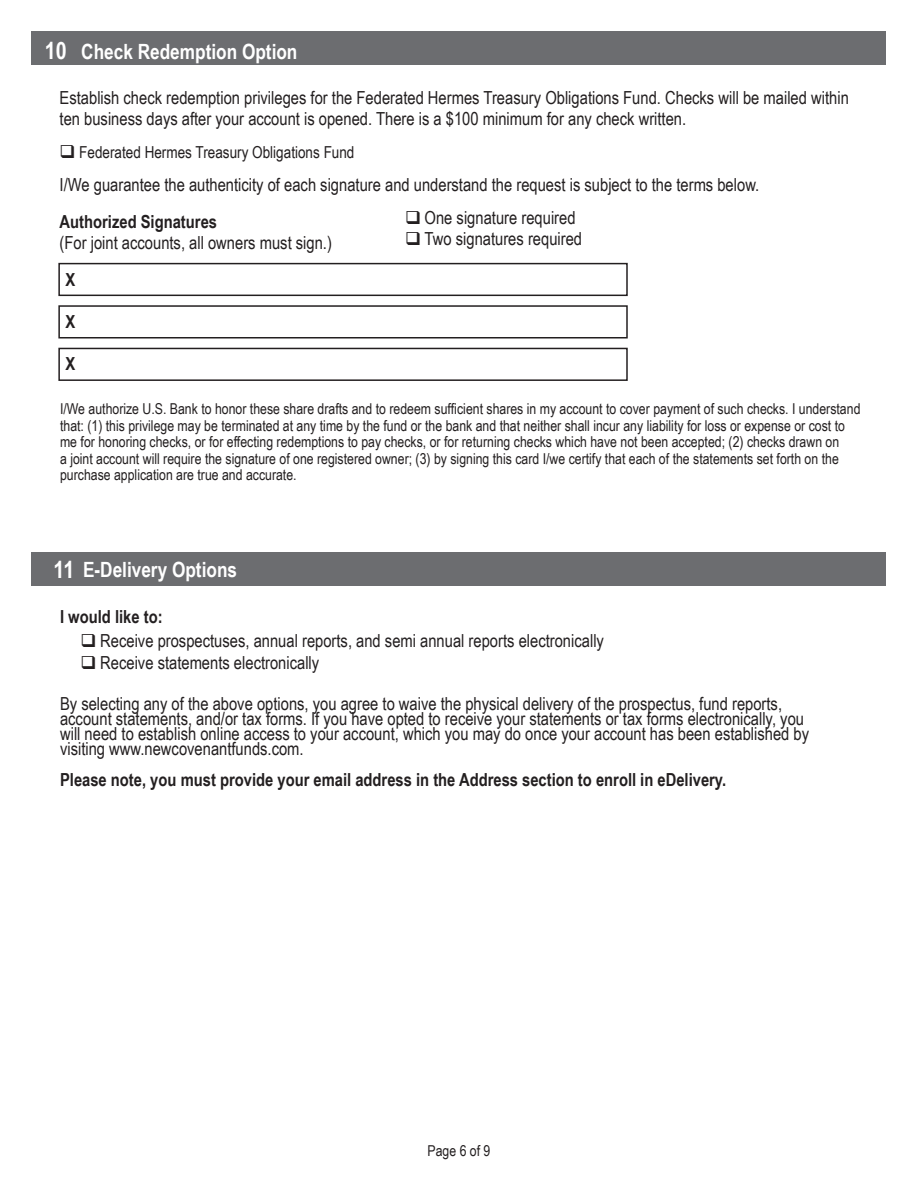
<style>
.page{position:relative;width:918px;height:1188px;background:#fff}
.page>*{position:absolute;margin:0;border:0;box-sizing:border-box;transform-origin:0 0}
.t1{font:700 24px "Arial Narrow";color:#fff}
.t2{font:700 21px "Arial Narrow";color:#fff}
.t3{font:18px/15px "Arial Narrow";color:#231f20}
.t4{font:700 18px "Arial Narrow";color:#231f20}
.t5{font:16.5px "Arial Narrow";color:#231f20}
.t6{font:15px/16.5px "Arial Narrow";color:#231f20}
</style>
<div class="page">
<div style="left:32px;top:552px;width:854px;height:34px;background:#6c6d70"></div>
<div style="left:58px;top:263px;width:570px;height:33px;border:2px solid #231f20"></div>
<div style="left:58px;top:305px;width:570px;height:34px;border:2px solid #231f20"></div>
<div style="left:58px;top:348px;width:570px;height:33px;border:2px solid #231f20"></div>
<div style="left:32px;top:32px;width:854px;height:33px;background:#6c6d70"></div>
<p class="t1" style="left:45px;top:33px;width:23px">10</p>
<p class="t2" style="left:81px;top:35px;width:218px">Check Redemption Option</p>
<p class="t3" style="left:60px;top:87px;width:791px;line-height:21px">Establish check redemption privileges for the Federated Hermes Treasury Obligations Fund. Checks will be mailed within ten business days after your account is opened. There is a $100 minimum for any check written.</p>
<p class="t5" style="left:60px;top:140px;width:296px">❑ Federated Hermes Treasury Obligations Fund</p>
<p class="t3" style="left:60px;top:177px;width:701px">I/We guarantee the authenticity of each signature and understand the request is subject to the terms below.</p>
<p class="t4" style="left:60px;top:208px;width:159px">Authorized Signatures</p>
<p class="t3" style="left:60px;top:235px;width:274px">(For joint accounts, all owners must sign.)</p>
<p class="t4" style="left:66px;top:266px;width:11px">X</p>
<p class="t4" style="left:66px;top:308px;width:11px">X</p>
<p class="t4" style="left:66px;top:350px;width:11px">X</p>
<p class="t3" style="left:405px;top:209px;width:172px">❑ One signature required</p>
<p class="t3" style="left:405px;top:230px;width:179px">❑ Two signatures required</p>
<p class="t6" style="left:60px;top:400px;width:802px">I/We authorize U.S. Bank to honor these share drafts and to redeem sufficient shares in my account to cover payment of such checks. I understand that: (1) this privilege may be terminated at any time by the fund or the bank and that neither shall incur any liability for loss or expense or cost to me for honoring checks, or for effecting redemptions to pay checks, or for returning checks which have not been accepted; (2) checks drawn on<br>a joint account will require the signature of one registered owner; (3) by signing this card I/we certify that each of the statements set forth on the purchase application are true and accurate.</p>
<p class="t1" style="left:54px;top:551px;width:22px">11</p>
<p class="t2" style="left:83px;top:554px;width:156px">E-Delivery Options</p>
<p class="t4" style="left:60px;top:603px;width:104px">I would like to:</p>
<p class="t3" style="left:81px;top:632px;width:525px">❑ Receive prospectuses, annual reports, and semi annual reports electronically</p>
<p class="t3" style="left:81px;top:655px;width:240px">❑ Receive statements electronically</p>
<p class="t3" style="left:60px;top:695px;width:751px">By selecting any of the above options, you agree to waive the physical delivery of the prospectus, fund reports, account statements, and/or tax forms. If you have opted to receive your statements or tax forms electronically, you will need to establish online access to your account, which you may do once your account has been established by visiting www.newcovenantfunds.com.</p>
<p class="t4" style="left:60px;top:767px;width:668px">Please note, you must provide your email address in the Address section to enroll in eDelivery.</p>
<p class="t6" style="left:428px;top:1142px;width:64px">Page 6 of 9</p>
</div>
